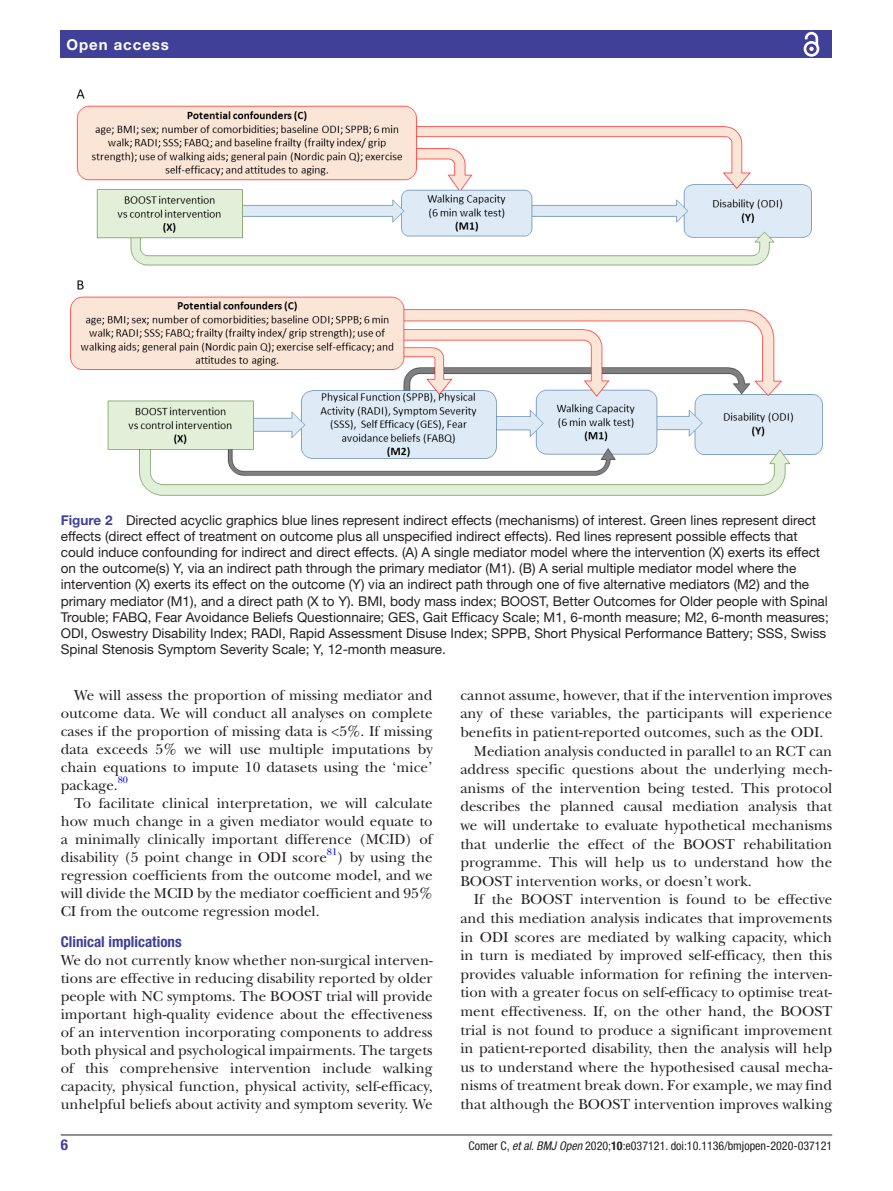
<style>
.page{position:relative;width:893px;height:1191px;background:#fff}
.page>*{position:absolute;margin:0;border:0;box-sizing:border-box;transform-origin:0 0}
.t1{font:15px/18px "New Baskerville";color:#231f20;text-align:justify}
.t2{font:700 condensed 15px "Helvetica Neue LT Std";color:#414099}
.t3{font:700 15px "Helvetica Neue LT Std";letter-spacing:.065em;color:#fff}
.t4{font:13.5px/16.2px "Helvetica Neue LT Std";color:#231f20}
.t5{font:condensed 12px "Helvetica Neue LT Std";color:#231f20}
.t6{font:9.9px "New Baskerville";color:#00f}
.s1{font-weight:700;color:#414099}
.s2{font-style:italic}
.s3{font-weight:700}
</style>
<div class="page">
<hr style="left:61px;top:1134px;width:771px;height:1px;background:#231f20">
<div style="left:61px;top:31px;width:771px;height:27px;background:#414099"></div>
<svg style="left:803px;top:31px;width:17px;height:26px"></svg>
<img style="left:70px;top:89px;width:753px;height:407px">
<p class="t3" style="left:66px;top:35px;width:104px">Open access</p>
<p class="t4" style="left:61px;top:511px;width:769px"><span class="s1">Figure 2</span> Directed acyclic graphics blue lines represent indirect effects (mechanisms) of interest. Green lines represent direct effects (direct effect of treatment on outcome plus all unspecified indirect effects). Red lines represent possible effects that could induce confounding for indirect and direct effects. (A) A single mediator model where the intervention (X) exerts its effect on the outcome(s) Y, via an indirect path through the primary mediator (M1). (B) A serial multiple mediator model where the intervention (X) exerts its effect on the outcome (Y) via an indirect path through one of five alternative mediators (M2) and the primary mediator (M1), and a direct path (X to Y). BMI, body mass index; BOOST, Better Outcomes for Older people with Spinal Trouble; FABQ, Fear Avoidance Beliefs Questionnaire; GES, Gait Efficacy Scale; M1, 6-month measure; M2, 6-month measures; ODI, Oswestry Disability Index; RADI, Rapid Assessment Disuse Index; SPPB, Short Physical Performance Battery; SSS, Swiss Spinal Stenosis Symptom Severity Scale; Y, 12-month measure.</p>
<p class="t1" style="left:61px;top:686px;width:373px;text-indent:14px">We will assess the proportion of missing mediator and outcome data. We will conduct all analyses on complete cases if the proportion of missing data is &lt;5%. If missing data exceeds 5% we will use multiple imputations by chain equations to impute 10 datasets using the ‘mice’ package.</p>
<p class="t6" style="left:118px;top:774px;width:12px">80</p>
<p class="t1" style="left:61px;top:794px;width:373px;text-indent:14px">To facilitate clinical interpretation, we will calculate how much change in a given mediator would equate to a minimally clinically important difference (MCID) of disability (5 point change in ODI score</p>
<p class="t6" style="left:327px;top:846px;width:12px">81</p>
<p class="t1" style="left:61px;top:848px;width:373px;text-indent:276px">) by using the regression coefficients from the outcome model, and we will divide the MCID by the mediator coefficient and 95% CI from the outcome regression model.</p>
<p class="t2" style="left:61px;top:933px;width:122px">Clinical implications</p>
<p class="t1" style="left:61px;top:951px;width:373px">We do not currently know whether non-surgical interven&shy;tions are effective in reducing disability reported by older people with NC symptoms. The BOOST trial will provide important high-quality evidence about the effectiveness of an intervention incorporating components to address both physical and psychological impairments. The targets of this comprehensive intervention include walking capacity, physical function, physical activity, self-efficacy, unhelpful beliefs about activity and symptom severity. We</p>
<p class="t1" style="left:460px;top:686px;width:373px">cannot assume, however, that if the intervention improves</p>
<p class="t1" style="left:460px;top:704px;width:373px">any of these variables, the participants will experience</p>
<p class="t1" style="left:460px;top:723px;width:365px">benefits in patient-reported outcomes, such as the ODI.</p>
<p class="t1" style="left:474px;top:741px;width:360px">Mediation analysis conducted in parallel to an RCT can</p>
<p class="t1" style="left:460px;top:760px;width:373px">address specific questions about the underlying mech-</p>
<p class="t1" style="left:460px;top:779px;width:373px">anisms of the intervention being tested. This protocol</p>
<p class="t1" style="left:460px;top:797px;width:373px">describes the planned causal mediation analysis that</p>
<p class="t1" style="left:460px;top:816px;width:373px">we will undertake to evaluate hypothetical mechanisms</p>
<p class="t1" style="left:460px;top:834px;width:373px">that underlie the effect of the BOOST rehabilitation</p>
<p class="t1" style="left:460px;top:853px;width:373px">programme. This will help us to understand how the</p>
<p class="t1" style="left:460px;top:872px;width:293px">BOOST intervention works, or doesn’t work.</p>
<p class="t1" style="left:474px;top:890px;width:360px">If the BOOST intervention is found to be effective</p>
<p class="t1" style="left:460px;top:909px;width:373px">and this mediation analysis indicates that improvements</p>
<p class="t1" style="left:460px;top:927px;width:373px">in ODI scores are mediated by walking capacity, which</p>
<p class="t1" style="left:460px;top:946px;width:373px">in turn is mediated by improved self-efficacy, then this</p>
<p class="t1" style="left:460px;top:965px;width:373px">provides valuable information for refining the interven-</p>
<p class="t1" style="left:460px;top:983px;width:373px">tion with a greater focus on self-efficacy to optimise treat-</p>
<p class="t1" style="left:460px;top:1002px;width:373px">ment effectiveness. If, on the other hand, the BOOST</p>
<p class="t1" style="left:460px;top:1020px;width:373px">trial is not found to produce a significant improvement</p>
<p class="t1" style="left:460px;top:1039px;width:373px">in patient-reported disability, then the analysis will help</p>
<p class="t1" style="left:460px;top:1058px;width:373px">us to understand where the hypothesised causal mecha-</p>
<p class="t1" style="left:460px;top:1076px;width:373px">nisms of treatment break down. For example, we may find</p>
<p class="t1" style="left:460px;top:1095px;width:373px">that although the BOOST intervention improves walking</p>
<p class="t2" style="left:61px;top:1135px;width:9px">6</p>
<p class="t5" style="left:469px;top:1138px;width:365px">Comer C, <span class="s2">et al</span>. <span class="s2">BMJ Open</span> 2020;<span class="s3">10</span>:e037121. doi:10.1136/bmjopen-2020-037121</p>
</div>
